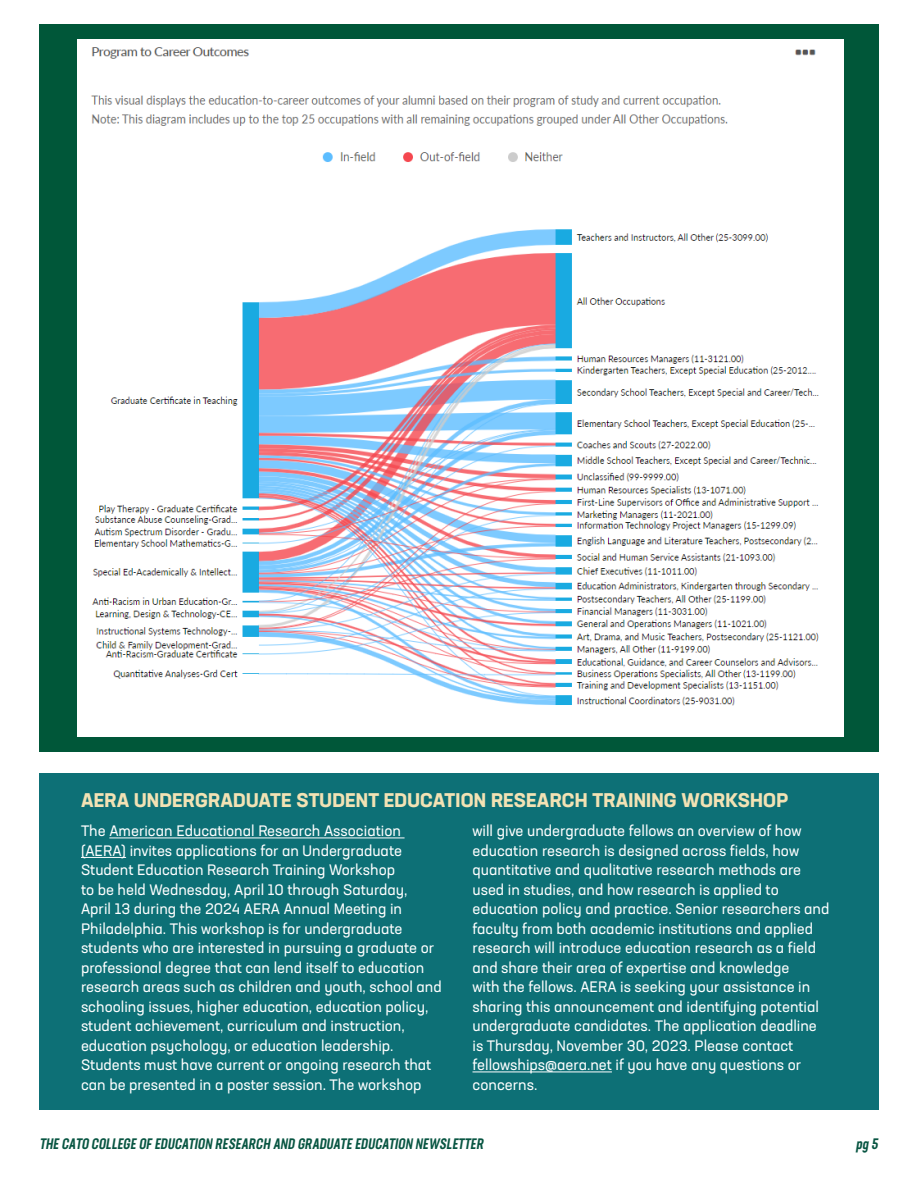
<style>
.page{position:relative;width:918px;height:1188px;background:#fff}
.page>*{position:absolute;margin:0;border:0;box-sizing:border-box;transform-origin:0 0}
.t1{font:700 19.5px "Neusa Next Std";letter-spacing:.01em;color:#f2e2b4}
.body{font:15px/19.5px "Neusa Next Std";color:#fff}
.t2{font:italic 500 15px "Neusa Next Std Compact";color:#085542}
</style>
<div class="page">
<div style="left:39px;top:24px;width:840px;height:728px;background:#005739"></div>
<img style="left:77px;top:39px;width:767px;height:697px">
<div style="left:39px;top:773px;width:840px;height:337px;background:#0d7076"></div>
<hr style="left:109px;top:838px;width:296px;height:1px;background:#fff">
<hr style="left:81px;top:857px;width:45px;height:1px;background:#fff">
<hr style="left:472px;top:1072px;width:140px;height:1px;background:#fff">
<p class="t1" style="left:81px;top:788px;width:709px">AERA UNDERGRADUATE STUDENT EDUCATION RESEARCH TRAINING WORKSHOP</p>
<p class="body" style="left:81px;top:821px;width:362px">The American Educational Research Association (AERA) invites applications for an Undergraduate Student Education Research Training Workshop<br>to be held Wednesday, April 10 through Saturday,<br>April 13 during the 2024 AERA Annual Meeting in Philadelphia. This workshop is for undergraduate students who are interested in pursuing a graduate or professional degree that can lend itself to education research areas such as children and youth, school and schooling issues, higher education, education policy, student achievement, curriculum and instruction, education psychology, or education leadership.<br>Students must have current or ongoing research that can be presented in a poster session. The workshop</p>
<p class="body" style="left:472px;top:821px;width:359px">will give undergraduate fellows an overview of how education research is designed across fields, how quantitative and qualitative research methods are used in studies, and how research is applied to education policy and practice. Senior researchers and faculty from both academic institutions and applied research will introduce education research as a field and share their area of expertise and knowledge<br>with the fellows. AERA is seeking your assistance in sharing this announcement and identifying potential undergraduate candidates. The application deadline is Thursday, November 30, 2023. Please contact fellowships@aera.net if you have any questions or concerns.</p>
<p class="t2" style="left:39px;top:1134px;width:448px">THE CATO COLLEGE OF EDUCATION RESEARCH AND GRADUATE EDUCATION NEWSLETTER</p>
<p class="t2" style="left:856px;top:1134px;width:26px">pg 5</p>
</div>
